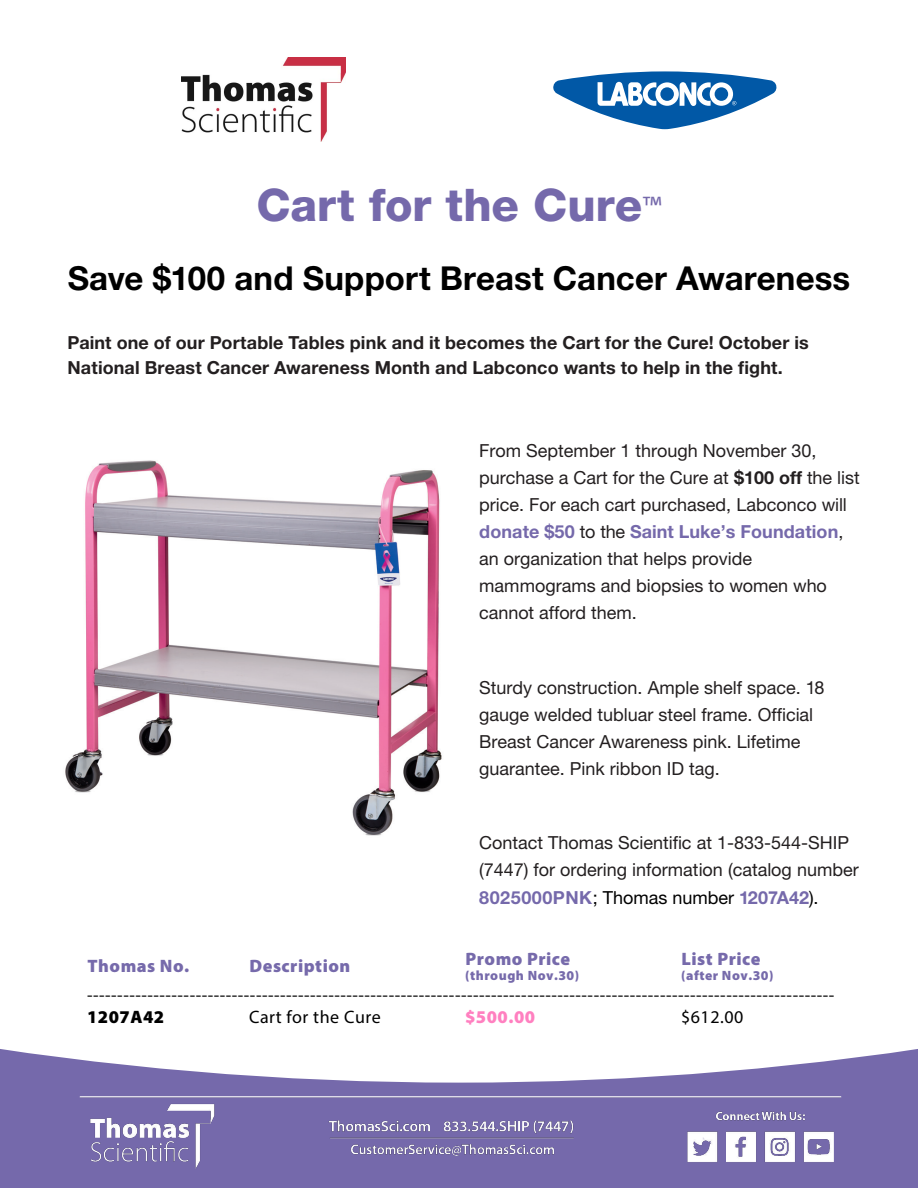
<style>
.page{position:relative;width:918px;height:1188px;background:#fff}
.page>*{position:absolute;margin:0;border:0;box-sizing:border-box;transform-origin:0 0}
.t1{font:800 45px "Helvetica Neue LT Std";letter-spacing:-.005em;color:#7569ab}
.t2{font:700 33px "Helvetica Neue LT Std";letter-spacing:.005em;color:#000}
.t3{font:18px/27px "Helvetica Neue LT Std";color:#231f20}
.t4{font:18px "Myriad Pro";letter-spacing:.03em;color:#000}
.t5{font:700 18px/25.5px "Helvetica Neue LT Std";letter-spacing:.005em;color:#231f20}
.t6{font:900 18px "Myriad Pro";letter-spacing:.03em;color:#766aab}
.t7{font:900 18px "Myriad Pro";letter-spacing:.03em;color:#000}
.t8{font:900 18px "Myriad Pro";color:#ff80c0}
.t9{font:900 13.5px "Myriad Pro";letter-spacing:.035em;color:#766aab}
.s1{font-family:"Myriad Pro";font-weight:400;font-size:31.5px}
.s2{font-weight:700}
.s3{font-weight:700;color:#7569ab}
.s4{color:#000}
</style>
<div class="page">
<svg style="left:0;top:1049px;width:918px;height:139px;fill:#7569ab"></svg>
<svg style="left:553px;top:71px;width:224px;height:58px"></svg>
<img style="left:65px;top:460px;width:377px;height:376px">
<img style="left:182px;top:57px;width:163px;height:85px">
<img style="left:77px;top:1093px;width:768px;height:75px">
<h1 class="t1" style="left:256px;top:178px;width:407px">Cart for the Cure<span class="s1">™</span></h1>
<h2 class="t2" style="left:68px;top:258px;width:784px">Save $100 and Support Breast Cancer Awareness</h2>
<p class="t5" style="left:68px;top:329px;width:743px">Paint one of our Portable Tables pink and it becomes the Cart for the Cure! October is<br>National Breast Cancer Awareness Month and Labconco wants to help in the fight.</p>
<p class="t3" style="left:479px;top:437px;width:382px">From September 1 through November 30, purchase a Cart for the Cure at <span class="s2">$100 off</span> the list price. For each cart purchased, Labconco will <span class="s3">donate $50</span> to the <span class="s3">Saint Luke’s Foundation</span>, an organization that helps provide mammograms and biopsies to women who cannot afford them.</p>
<p class="t3" style="left:479px;top:674px;width:347px">Sturdy construction. Ample shelf space. 18 gauge welded tubluar steel frame. Official Breast Cancer Awareness pink. Lifetime guarantee. Pink ribbon ID tag.</p>
<p class="t3" style="left:479px;top:828px;width:381px;line-height:27.6px">Contact Thomas Scientific at 1-833-544-SHIP (7447) for ordering information (catalog number<br><span class="s3">8025000PNK</span><span class="s4">; Thomas number</span> <span class="s3">1207A42</span><span class="s4">).</span></p>
<p class="t6" style="left:466px;top:947px;width:106px">Promo Price</p>
<p class="t6" style="left:682px;top:947px;width:81px">List Price</p>
<p class="t6" style="left:88px;top:954px;width:103px">Thomas No.</p>
<p class="t6" style="left:250px;top:954px;width:102px">Description</p>
<p class="t9" style="left:465px;top:967px;width:116px">(through Nov.30)</p>
<p class="t9" style="left:681px;top:967px;width:94px">(after Nov.30)</p>
<p class="t4" style="left:87px;top:984px;width:749px">----------------------------------------------------------------------------------------------------------------------------</p>
<p class="t7" style="left:87px;top:1005px;width:79px">1207A42</p>
<p class="t4" style="left:249px;top:1006px;width:133px">Cart for the Cure</p>
<p class="t8" style="left:465px;top:1005px;width:72px">$500.00</p>
<p class="t4" style="left:681px;top:1006px;width:64px">$612.00</p>
</div>
